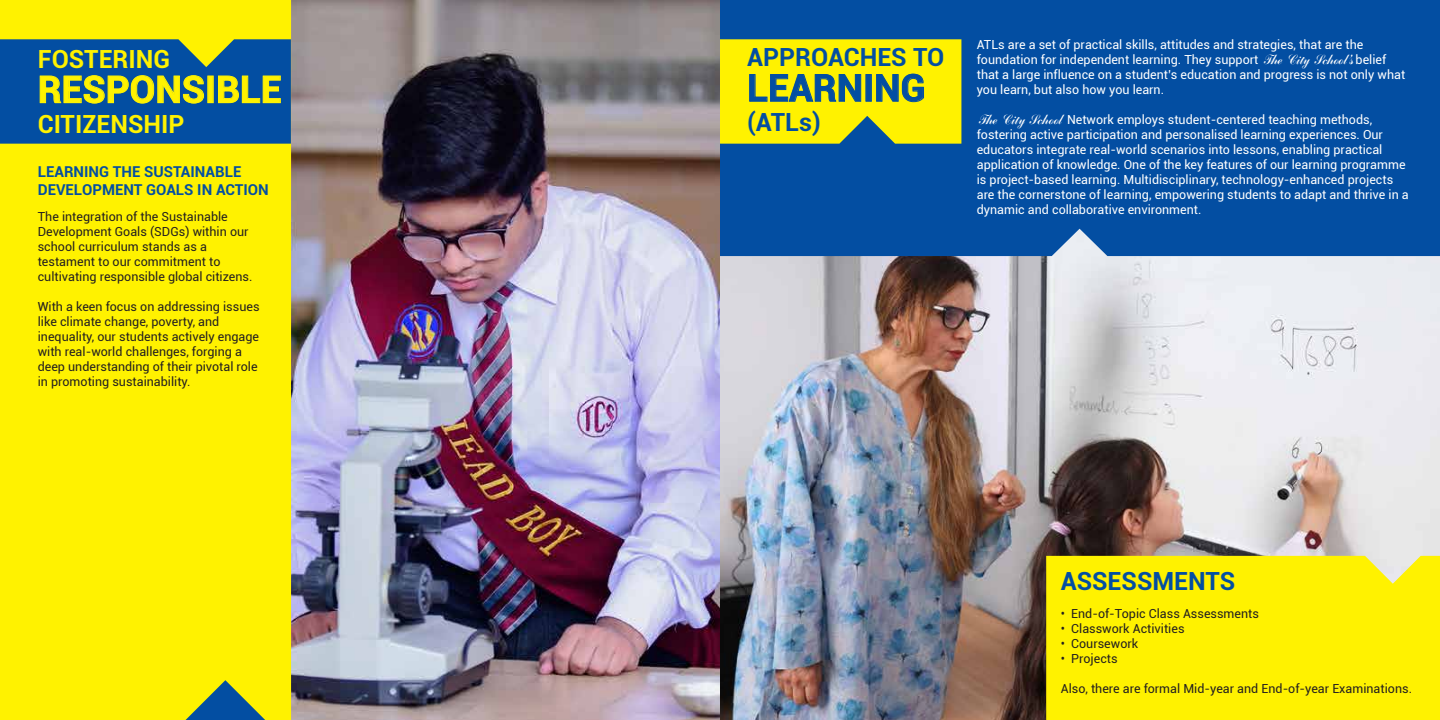
<style>
.page{position:relative;width:1440px;height:720px;background:#fff}
.page>*{position:absolute;margin:0;border:0;box-sizing:border-box;transform-origin:0 0}
.t1{font:700 37.5px "Roboto";color:#fff200}
.t2{font:700 37.5px "Roboto";color:#034ea2}
.t3{font:700 25px "Roboto";color:#034ea2}
.t4{font:700 25px "Roboto";color:#fff200}
.t5{font:700 15px/18px "Roboto";color:#034ea2}
.t6{font:12.5px/15px "Roboto";color:#fff}
.t7{font:12.5px/15px "Roboto";color:#231f20}
.s1{font-family:"Arenski"}
</style>
<div class="page">
<div style="left:0;top:0;width:720px;height:720px;background:#fff200"></div>
<img style="left:291px;top:0;width:429px;height:720px">
<svg style="left:0;top:39px;width:291px;height:105px;background:#165a95"></svg>
<img style="left:720px;top:256px;width:720px;height:464px">
<div style="left:720px;top:0;width:720px;height:256px;background:#034ea2"></div>
<svg style="left:720px;top:39px;width:241px;height:105px;background:#ece50b"></svg>
<div style="left:1046px;top:556px;width:394px;height:164px;background:#fff200"></div>
<svg style="left:186px;top:680px;width:79px;height:40px"></svg>
<h2 class="t4" style="left:38px;top:41px;width:134px">FOSTERING</h2>
<h1 class="t1" style="left:38px;top:63px;width:245px">RESPONSIBLE</h1>
<h2 class="t4" style="left:38px;top:106px;width:148px">CITIZENSHIP</h2>
<p class="t5" style="left:38px;top:162px;width:233px">LEARNING THE SUSTAINABLE<br>DEVELOPMENT GOALS IN ACTION</p>
<p class="t7" style="left:38px;top:208px;width:216px">The integration of the Sustainable Development Goals (SDGs) within our school curriculum stands as a testament to our commitment to cultivating responsible global citizens.</p>
<p class="t7" style="left:38px;top:298px;width:223px">With a keen focus on addressing issues like climate change, poverty, and inequality, our students actively engage with real-world challenges, forging a deep understanding of their pivotal role in promoting sustainability.</p>
<h2 class="t3" style="left:747px;top:40px;width:198px">APPROACHES TO</h2>
<h1 class="t2" style="left:747px;top:61px;width:180px">LEARNING</h1>
<h2 class="t3" style="left:747px;top:105px;width:75px">(ATLs)</h2>
<p class="t6" style="left:977px;top:36px;width:430px">ATLs are a set of practical skills, attitudes and strategies, that are the foundation for independent learning. They support <span class="s1">The City School’s</span> belief that a large influence on a student’s education and progress is not only what you learn, but also how you learn.</p>
<p class="t6" style="left:977px;top:111px;width:434px"><span class="s1">The City School</span> Network employs student-centered teaching methods, fostering active participation and personalised learning experiences. Our educators integrate real-world scenarios into lessons, enabling practical application of knowledge. One of the key features of our learning programme is project-based learning. Multidisciplinary, technology-enhanced projects are the cornerstone of learning, empowering students to adapt and thrive in a dynamic and collaborative environment.</p>
<h2 class="t3" style="left:1061px;top:563px;width:176px">ASSESSMENTS</h2>
<p class="t7" style="left:1061px;top:605px;width:200px">• End-of-Topic Class Assessments</p>
<p class="t7" style="left:1061px;top:620px;width:125px">• Classwork Activities</p>
<p class="t7" style="left:1061px;top:635px;width:79px">• Coursework</p>
<p class="t7" style="left:1061px;top:650px;width:58px">• Projects</p>
<p class="t7" style="left:1061px;top:680px;width:353px">Also, there are formal Mid-year and End-of-year Examinations.</p>
</div>
